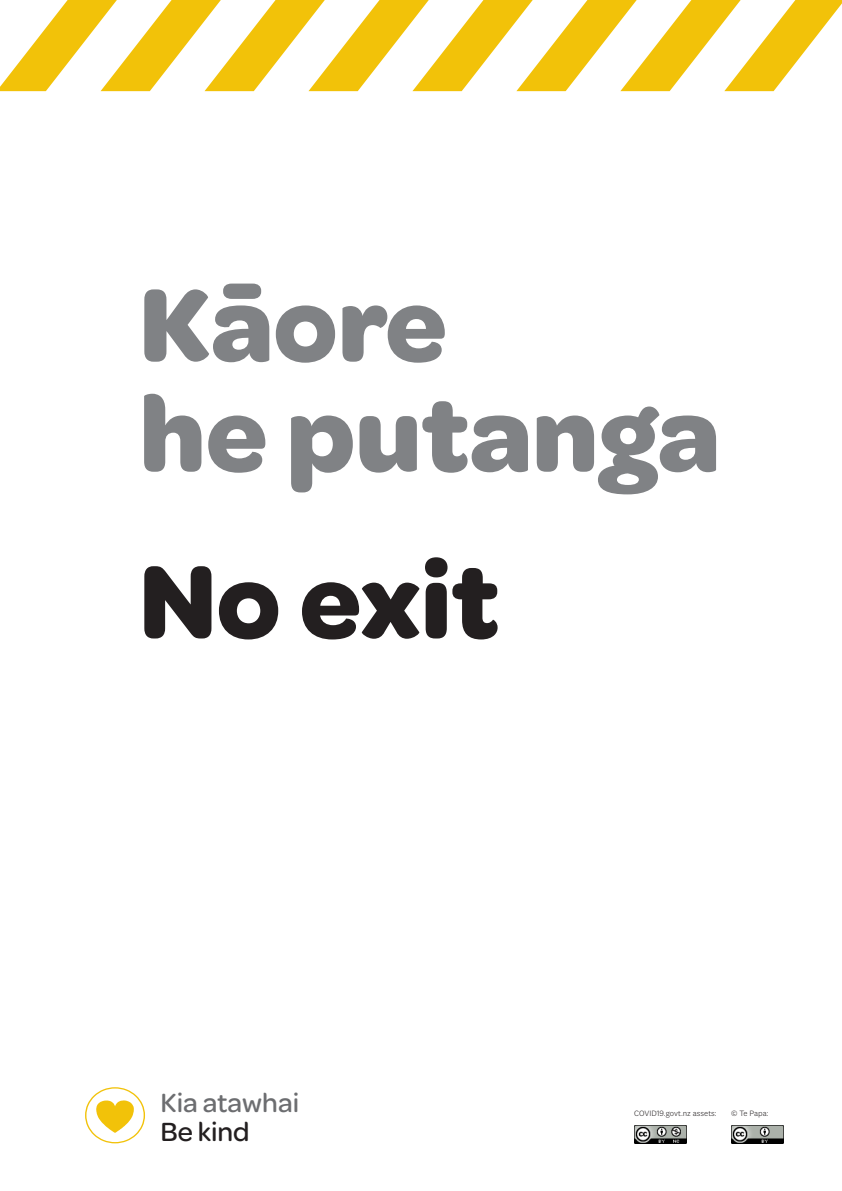
<style>
.page{position:relative;width:842px;height:1191px;background:#fff}
.page>*{position:absolute;margin:0;border:0;box-sizing:border-box;transform-origin:0 0}
.B_HEADING_NEW{font:700 110px/110px "Omnes";color:#808285}
.B_HEADING_NEW-2{font:700 110px "Omnes";color:#231f20}
.t1{font:500 28.1px "Omnes";color:#6c6d70}
.t2{font:500 28.1px "Omnes";color:#231f20}
.t3{font:300 8px "National 2";color:#231f20}
</style>
<div class="page">
<svg style="left:85px;top:1087px;width:60px;height:56px"></svg>
<svg style="left:0;top:0;width:842px;height:91px"></svg>
<img style="left:731px;top:1125px;width:52px;height:18px">
<img style="left:635px;top:1125px;width:52px;height:18px">
<p class="B_HEADING_NEW" style="left:139px;top:263px;width:582px">Kāore<br>he putanga</p>
<p class="B_HEADING_NEW-2" style="left:139px;top:523px;width:361px">No exit</p>
<h2 class="t1" style="left:160px;top:1083px;width:140px">Kia atawhai</h2>
<h2 class="t2" style="left:160px;top:1112px;width:91px">Be kind</h2>
<p class="t3" style="left:634px;top:1108px;width:84px">COVID19.govt.nz assets:</p>
<p class="t3" style="left:731px;top:1108px;width:39px">© Te Papa:</p>
</div>
